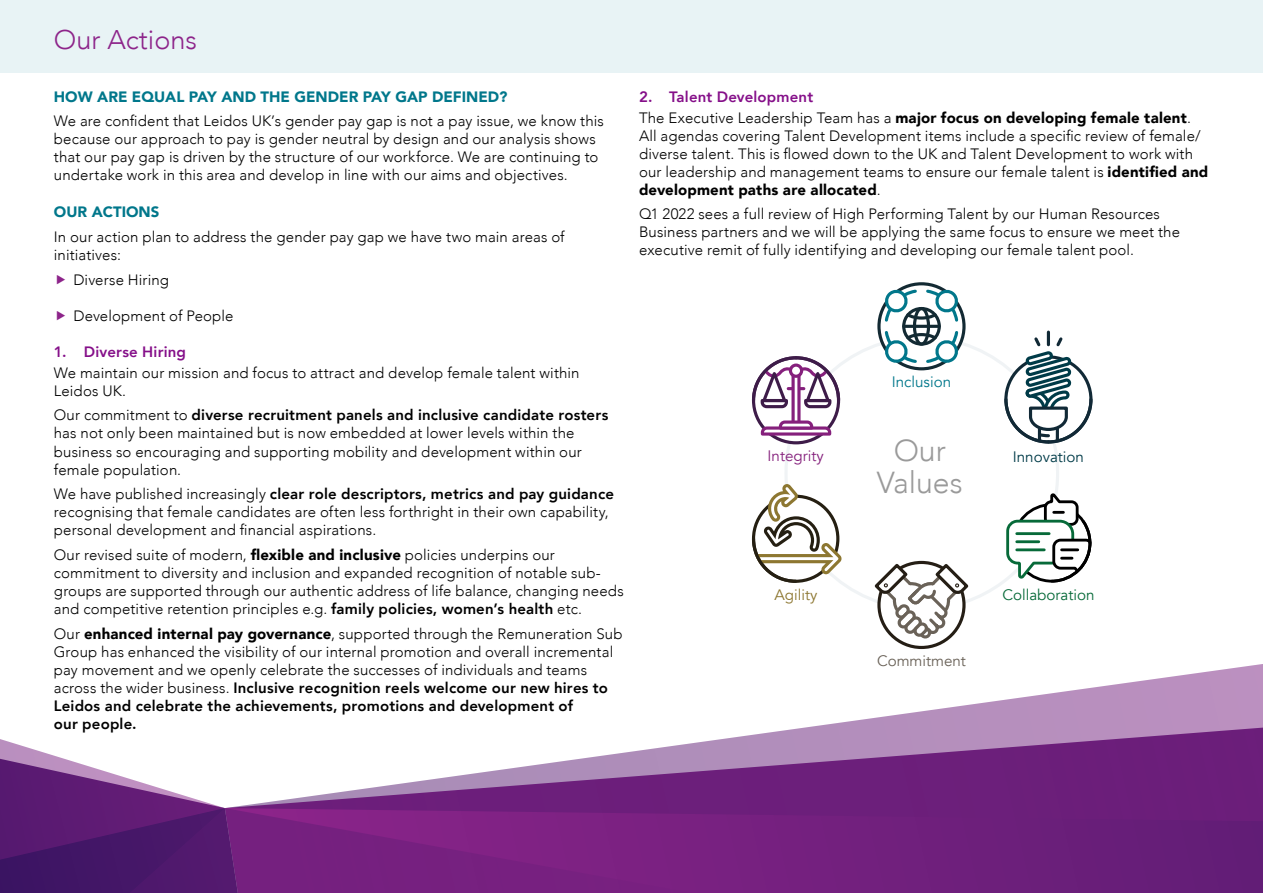
<style>
.page{position:relative;width:1263px;height:893px;background:#fff}
.page>*{position:absolute;margin:0;border:0;box-sizing:border-box;transform-origin:0 0}
.t1{font:300 30.3px "Avenir";color:#9a9a9a}
.t2{font:300 27px "Avenir";color:#8d248a}
.t3{font:15.15px "Avenir";color:#076a39}
.t4{font:15.15px "Avenir";color:#6a6258}
.t5{font:15.15px "Avenir";color:#003b48}
.t6{font:15.15px "Avenir";color:#01778b}
.t7{font:15.15px "Avenir";color:#85207c}
.t8{font:15.15px "Avenir";color:#8d7731}
.t9{font:300 15px/18px "Avenir";letter-spacing:.01em;color:#000}
.t10{font:900 15px/21px "Avenir";letter-spacing:.015em;color:#000}
.t11{font:900 15px "Avenir";color:#00778b}
.t12{font:800 15px "Avenir";letter-spacing:.01em;color:#850f89}
.s1{font-weight:800}
.s2{font-weight:900}
.s3{font-weight:800;color:#850f89}
.s4{font-weight:300}
</style>
<div class="page">
<div style="left:0;top:0;width:1263px;height:72px;background:#e8f3f5"></div>
<div style="left:998px;top:826px;width:265px;height:67px;background:#671e79"></div>
<svg style="left:226px;top:642px;width:1037px;height:184px"></svg>
<svg style="left:225px;top:808px;width:773px;height:85px;background:#76207f"></svg>
<svg style="left:0;top:739px;width:225px;height:154px"></svg>
<svg style="left:784px;top:336px;width:275px;height:265px"></svg>
<div style="left:877px;top:282px;width:88px;height:88px;border:3px solid #132a33;border-radius:50%"></div>
<svg style="left:883px;top:286px;width:79px;height:81px"></svg>
<hr style="left:904px;top:325px;width:35px;height:3px;background:#132a33">
<svg style="left:1005px;top:493px;width:87px;height:91px"></svg>
<svg style="left:753px;top:358px;width:85px;height:85px"></svg>
<div style="left:791px;top:372px;width:9px;height:59px;border:3px solid #85207c"></div>
<svg style="left:759px;top:419px;width:74px;height:18px"></svg>
<svg style="left:751px;top:355px;width:91px;height:55px"></svg>
<svg style="left:751px;top:484px;width:90px;height:100px"></svg>
<svg style="left:872px;top:561px;width:99px;height:81px"></svg>
<svg style="left:1003px;top:332px;width:90px;height:113px"></svg>
<h2 class="t2" style="left:54px;top:23px;width:145px">Our Actions</h2>
<p class="t11" style="left:54px;top:84px;width:455px">HOW ARE EQUAL PAY AND THE GENDER PAY GAP DEFINED?</p>
<p class="t9" style="left:54px;top:112px;width:552px">We are confident that Leidos UK’s gender pay gap is not a pay issue, we know this because our approach to pay is gender neutral by design and our analysis shows that our pay gap is driven by the structure of our workforce. We are continuing to undertake work in this area and develop in line with our aims and objectives.</p>
<p class="t11" style="left:54px;top:199px;width:107px">OUR ACTIONS</p>
<p class="t9" style="left:54px;top:228px;width:512px">In our action plan to address the gender pay gap we have two main areas of initiatives:</p>
<p class="t9" style="left:73px;top:271px;width:97px">Diverse Hiring</p>
<p class="t9" style="left:73px;top:307px;width:162px">Development of People</p>
<p class="t12" style="left:54px;top:340px;width:134px">1. Diverse Hiring</p>
<p class="t9" style="left:54px;top:364px;width:527px">We maintain our mission and focus to attract and develop female talent within<br>Leidos UK.</p>
<p class="t9" style="left:54px;top:406px;width:556px">Our commitment to <span class="s1">diverse recruitment panels and inclusive candidate rosters </span>has not only been maintained but is now embedded at lower levels within the business so encouraging and supporting mobility and development within our female population.</p>
<p class="t9" style="left:54px;top:485px;width:561px">We have published increasingly <span class="s1">clear role descriptors, metrics and pay guidance </span>recognising that female candidates are often less forthright in their own capability, personal development and financial aspirations.</p>
<p class="t9" style="left:54px;top:546px;width:571px">Our revised suite of modern, <span class="s2">flexible and inclusive</span> policies underpins our commitment to diversity and inclusion and expanded recognition of notable sub&shy;groups are supported through our authentic address of life balance, changing needs and competitive retention principles e.g. <span class="s1">family policies, women’s health</span> etc.</p>
<p class="t9" style="left:54px;top:625px;width:570px">Our <span class="s2">enhanced internal pay governance</span>, supported through the Remuneration Sub Group has enhanced the visibility of our internal promotion and overall incremental pay movement and we openly celebrate the successes of individuals and teams across the wider business. <span class="s1">Inclusive recognition reels welcome our new hires to Leidos and celebrate the achievements, promotions and development of<br>our people.</span></p>
<p class="t10" style="left:639px;top:86px;width:553px"><span class="s3">2. Talent Development<br></span><span class="s4">The Executive Leadership Team has a</span> major focus on developing female talent<span class="s4">.</span></p>
<p class="t9" style="left:639px;top:127px;width:571px">All agendas covering Talent Development items include a specific review of female/ diverse talent. This is flowed down to the UK and Talent Development to work with our leadership and management teams to ensure our female talent is <span class="s2">identified and development paths are allocated</span>.</p>
<p class="t9" style="left:639px;top:205px;width:543px">Q1 2022 sees a full review of High Performing Talent by our Human Resources<br>Business partners and we will be applying the same focus to ensure we meet the executive remit of fully identifying and developing our female talent pool.</p>
<p class="t7" style="left:767px;top:447px;width:58px">Integrity</p>
<p class="t8" style="left:774px;top:586px;width:44px">Agility</p>
<p class="t6" style="left:892px;top:373px;width:61px">Inclusion</p>
<h1 class="t1" style="left:894px;top:433px;width:54px">Our</h1>
<p class="t5" style="left:1013px;top:447px;width:73px">Innovation</p>
<h1 class="t1" style="left:877px;top:465px;width:87px">Values</h1>
<p class="t4" style="left:877px;top:652px;width:90px">Commitment</p>
<p class="t3" style="left:1002px;top:586px;width:94px">Collaboration</p>
</div>
